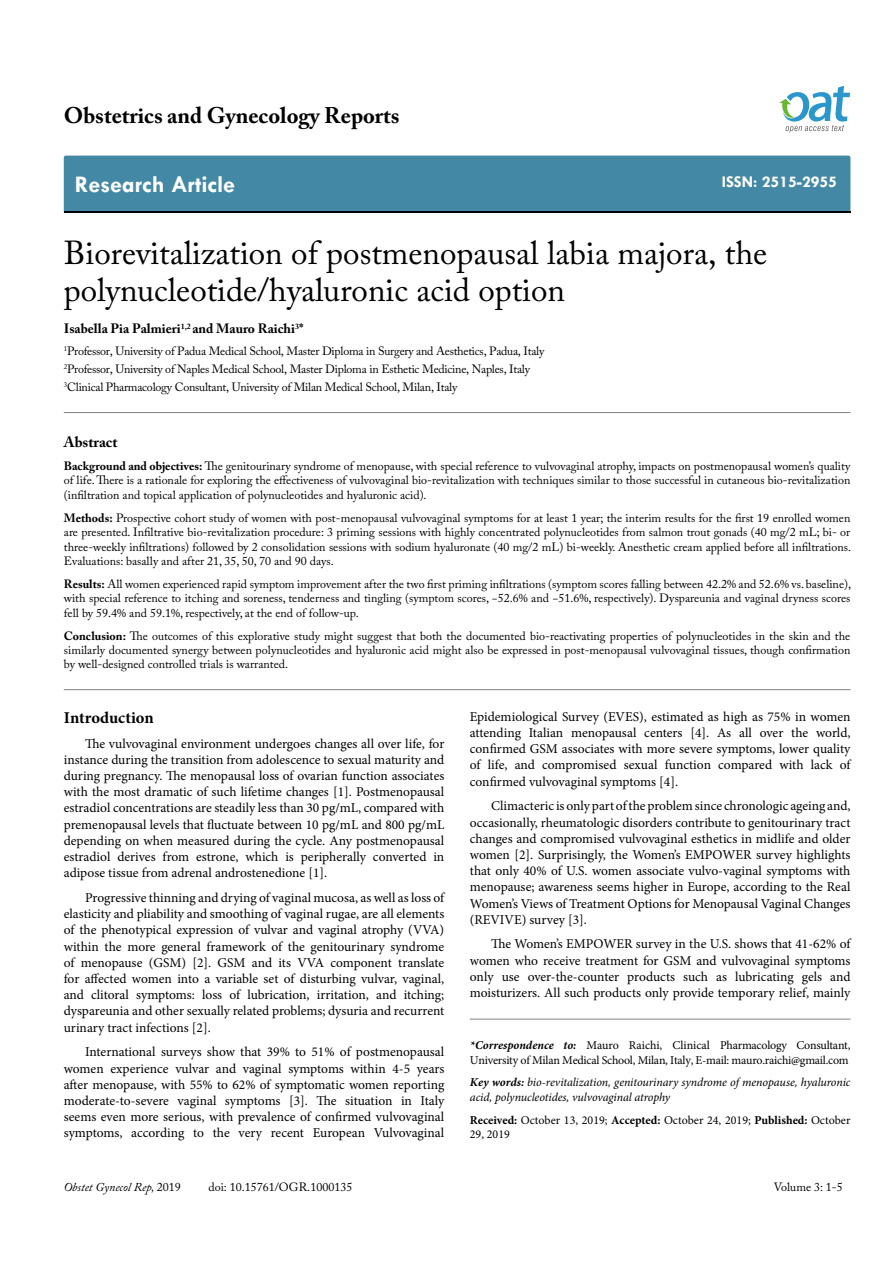
<style>
.page{position:relative;width:893px;height:1263px;background:#fff}
.page>*{position:absolute;margin:0;border:0;box-sizing:border-box;transform-origin:0 0}
.t1{font:33px/37.5px "Adobe Caslon Pro";color:#000}
.t2{font:700 24px "Tw Cen";color:#fff}
.t3{font:700 22.5px "Adobe Caslon Pro";color:#000}
.t4{font:700 16.5px "Tw Cen";color:#fff}
.t5{font:700 16.5px "Minion Pro";letter-spacing:-.005em;color:#000}
.t6{font:700 15px "Adobe Caslon Pro";color:#000}
.t7{font:13.5px/16.2px "Minion Pro";color:#000;text-align:justify}
.t8{font:700 13.5px "Adobe Caslon Pro";color:#000}
.t9{font:12px/14.4px "Adobe Caslon Pro";letter-spacing:-.02em;color:#000;text-align:justify}
.t10{font:12px/14.4px "Minion Pro";letter-spacing:-.02em;color:#000}
.t11{font:italic 12px/14.4px "Minion Pro";letter-spacing:-.01em;color:#000}
.t12{font:12px/14.4px "Minion Pro";color:#000}
.t13{font:12px "Adobe Caslon Pro";color:#000}
.t14{font:italic 12px "Adobe Caslon Pro";color:#000}
.s1{font-weight:700}
.s2{font-weight:700;font-style:italic}
.s3{font-style:normal}
</style>
<div class="page">
<div style="left:64px;top:156px;width:786px;height:56px;background:#4389a5"></div>
<svg style="left:779px;top:86px;width:71px;height:47px"></svg>
<hr style="left:64px;top:689px;width:786px;height:1px;background:#808285">
<hr style="left:64px;top:412px;width:786px;height:1px;background:#808285">
<hr style="left:470px;top:1019px;width:380px;height:1px;background:#808285">
<h3 class="t3" style="left:64px;top:102px;width:337px">Obstetrics and Gynecology Reports</h3>
<h2 class="t2" style="left:75px;top:170px;width:162px">Research Article</h2>
<p class="t4" style="left:722px;top:172px;width:117px">ISSN: 2515-2955</p>
<h1 class="t1" style="left:64px;top:233px;width:705px">Biorevitalization of postmenopausal labia majora, the polynucleotide/hyaluronic acid option</h1>
<p class="t8" style="left:64px;top:320px;width:241px">Isabella Pia Palmieri<sup>1,2</sup> and Mauro Raichi<sup>3</sup>*</p>
<p class="t9" style="left:64px;top:342px;width:482px;line-height:18px;text-align:left"><sup>1</sup>Professor, University of Padua Medical School, Master Diploma in Surgery and Aesthetics, Padua, Italy<br><sup>2</sup>Professor, University of Naples Medical School, Master Diploma in Esthetic Medicine, Naples, Italy<br><sup>3</sup>Clinical Pharmacology Consultant, University of Milan Medical School, Milan, Italy</p>
<p class="t6" style="left:64px;top:433px;width:55px">Abstract</p>
<p class="t9" style="left:64px;top:459px;width:788px"><span class="s1">Background and objectives:</span> The genitourinary syndrome of menopause, with special reference to vulvovaginal atrophy, impacts on postmenopausal women’s quality of life. There is a rationale for exploring the effectiveness of vulvovaginal bio-revitalization with techniques similar to those successful in cutaneous bio-revitalization (infiltration and topical application of polynucleotides and hyaluronic acid).</p>
<p class="t9" style="left:64px;top:510px;width:789px"><span class="s1">Methods:</span> Prospective cohort study of women with post-menopausal vulvovaginal symptoms for at least 1 year; the interim results for the first 19 enrolled women are presented. Infiltrative bio-revitalization procedure: 3 priming sessions with highly concentrated polynucleotides from salmon trout gonads (40 mg/2 mL; bi- or three-weekly infiltrations) followed by 2 consolidation sessions with sodium hyaluronate (40 mg/2 mL) bi-weekly. Anesthetic cream applied before all infiltrations.<br>Evaluations: basally and after 21, 35, 50, 70 and 90 days.</p>
<p class="t9" style="left:64px;top:576px;width:789px"><span class="s1">Results:</span> All women experienced rapid symptom improvement after the two first priming infiltrations (symptom scores falling between 42.2% and 52.6% vs. baseline), with special reference to itching and soreness, tenderness and tingling (symptom scores, −52.6% and −51.6%, respectively). Dyspareunia and vaginal dryness scores fell by 59.4% and 59.1%, respectively, at the end of follow-up.</p>
<p class="t9" style="left:64px;top:628px;width:788px"><span class="s1">Conclusion:</span> The outcomes of this explorative study might suggest that both the documented bio-reactivating properties of polynucleotides in the skin and the similarly documented synergy between polynucleotides and hyaluronic acid might also be expressed in post-menopausal vulvovaginal tissues, though confirmation by well-designed controlled trials is warranted.</p>
<p class="t5" style="left:64px;top:706px;width:91px">Introduction</p>
<p class="t7" style="left:64px;top:735px;width:382px;text-indent:21px">The vulvovaginal environment undergoes changes all over life, for instance during the transition from adolescence to sexual maturity and during pregnancy. The menopausal loss of ovarian function associates with the most dramatic of such lifetime changes [1]. Postmenopausal estradiol concentrations are steadily less than 30 pg/mL, compared with premenopausal levels that fluctuate between 10 pg/mL and 800 pg/mL depending on when measured during the cycle. Any postmenopausal estradiol derives from estrone, which is peripherally converted in adipose tissue from adrenal androstenedione [1].</p>
<p class="t7" style="left:64px;top:890px;width:382px;text-indent:21px">Progressive thinning and drying of vaginal mucosa, as well as loss of elasticity and pliability and smoothing of vaginal rugae, are all elements of the phenotypical expression of vulvar and vaginal atrophy (VVA) within the more general framework of the genitourinary syndrome of menopause (GSM) [2]. GSM and its VVA component translate for affected women into a variable set of disturbing vulvar, vaginal, and clitoral symptoms: loss of lubrication, irritation, and itching; dyspareunia and other sexually related problems; dysuria and recurrent urinary tract infections [2].</p>
<p class="t7" style="left:64px;top:1044px;width:382px;text-indent:21px">International surveys show that 39% to 51% of postmenopausal women experience vulvar and vaginal symptoms within 4-5 years after menopause, with 55% to 62% of symptomatic women reporting moderate-to-severe vaginal symptoms [3]. The situation in Italy seems even more serious, with prevalence of confirmed vulvovaginal symptoms, according to the very recent European Vulvovaginal</p>
<p class="t7" style="left:470px;top:708px;width:382px">Epidemiological Survey (EVES), estimated as high as 75% in women attending Italian menopausal centers [4]. As all over the world, confirmed GSM associates with more severe symptoms, lower quality of life, and compromised sexual function compared with lack of confirmed vulvovaginal symptoms [4].</p>
<p class="t7" style="left:470px;top:798px;width:382px;text-indent:21px">Climacteric is only part of the problem since chronologic ageing and, occasionally, rheumatologic disorders contribute to genitourinary tract changes and compromised vulvovaginal esthetics in midlife and older women [2]. Surprisingly, the Women’s EMPOWER survey highlights that only 40% of U.S. women associate vulvo-vaginal symptoms with menopause; awareness seems higher in Europe, according to the Real Women’s Views of Treatment Options for Menopausal Vaginal Changes (REVIVE) survey [3].</p>
<p class="t7" style="left:470px;top:936px;width:382px;text-indent:21px">The Women’s EMPOWER survey in the U.S. shows that 41-62% of women who receive treatment for GSM and vulvovaginal symptoms only use over-the-counter products such as lubricating gels and moisturizers. All such products only provide temporary relief, mainly</p>
<p class="t10" style="left:470px;top:1038px;width:382px"><span class="s2">*Correspondence to:</span> Mauro Raichi, Clinical Pharmacology Consultant,<br>University of Milan Medical School, Milan, Italy, E-mail: mauro.raichi@gmail.com</p>
<p class="t11" style="left:470px;top:1075px;width:382px"><span class="s1">Key words:</span> bio-revitalization, genitourinary syndrome of menopause, hyaluronic acid, polynucleotides, vulvovaginal atrophy</p>
<p class="t12" style="left:470px;top:1113px;width:382px"><span class="s1">Received:</span> October 13, 2019; <span class="s1">Accepted:</span> October 24, 2019; <span class="s1">Published:</span> October<br>29, 2019</p>
<p class="t14" style="left:64px;top:1180px;width:119px">Obstet Gynecol Rep, <span class="s3">2019</span></p>
<p class="t13" style="left:208px;top:1180px;width:145px">doi: 10.15761/OGR.1000135</p>
<p class="t9" style="left:774px;top:1180px;width:71px">Volume 3: 1-5</p>
</div>
